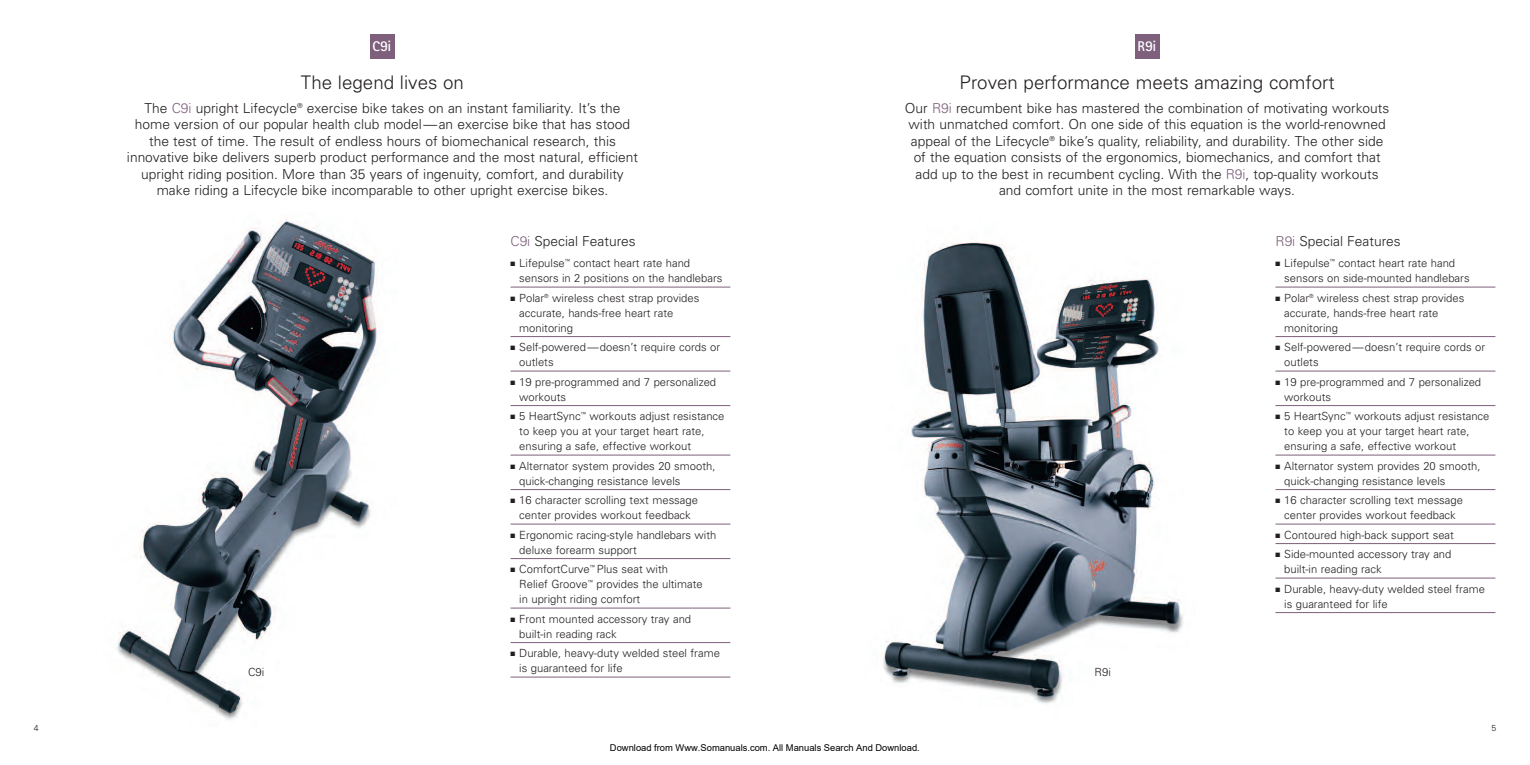
<style>
.page{position:relative;width:1530px;height:765px;background:#fff}
.page>*{position:absolute;margin:0;border:0;box-sizing:border-box;transform-origin:0 0}
.t1{font:300 18.75px "Univers";color:#231f20}
.t2{font:700 15px "Rotis Sans Serif";color:#fff}
.t3{font:300 13.75px/16.5px "Univers";color:#231f20;text-align:center}
.t4{font:300 11.25px/15px "Univers";color:#231f20}
.t5{font:9.38px "Arial";color:#000}
.t6{font:300 8.75px "Univers";color:#231f20}
.s1{font-size:14px}
.s2{color:#7e607c}
</style>
<div class="page">
<div style="left:370px;top:34px;width:24px;height:24px;background:#7e607c"></div>
<hr style="left:511px;top:287px;width:219px;height:1px;background:#7e607c">
<hr style="left:511px;top:336px;width:219px;height:1px;background:#7e607c">
<hr style="left:511px;top:371px;width:219px;height:1px;background:#7e607c">
<hr style="left:511px;top:405px;width:219px;height:1px;background:#7e607c">
<hr style="left:511px;top:455px;width:219px;height:1px;background:#7e607c">
<hr style="left:511px;top:489px;width:219px;height:1px;background:#7e607c">
<hr style="left:511px;top:524px;width:219px;height:1px;background:#7e607c">
<hr style="left:511px;top:558px;width:219px;height:1px;background:#7e607c">
<hr style="left:511px;top:608px;width:219px;height:1px;background:#7e607c">
<hr style="left:511px;top:642px;width:219px;height:1px;background:#7e607c">
<hr style="left:511px;top:677px;width:219px;height:1px;background:#7e607c">
<img style="left:117px;top:219px;width:260px;height:501px">
<div style="left:1135px;top:34px;width:24px;height:24px;background:#7e607c"></div>
<hr style="left:1276px;top:287px;width:219px;height:1px;background:#7e607c">
<hr style="left:1276px;top:336px;width:219px;height:1px;background:#7e607c">
<hr style="left:1276px;top:371px;width:219px;height:1px;background:#7e607c">
<hr style="left:1276px;top:405px;width:219px;height:1px;background:#7e607c">
<hr style="left:1276px;top:455px;width:219px;height:1px;background:#7e607c">
<hr style="left:1276px;top:489px;width:219px;height:1px;background:#7e607c">
<hr style="left:1276px;top:524px;width:219px;height:1px;background:#7e607c">
<hr style="left:1276px;top:543px;width:219px;height:1px;background:#7e607c">
<hr style="left:1276px;top:578px;width:219px;height:1px;background:#7e607c">
<hr style="left:1276px;top:612px;width:219px;height:1px;background:#7e607c">
<img style="left:882px;top:242px;width:301px;height:462px">
<p class="t6" style="left:34px;top:725px;width:6px">4</p>
<h2 class="t2" style="left:372px;top:41px;width:21px"><span class="s1">C</span>9i</h2>
<h1 class="t1" style="left:301px;top:76px;width:165px">The legend lives on</h1>
<p class="t3" style="left:127px;top:101px;width:513px">The <span class="s2">C9i</span> upright Lifecycle<sup>®</sup> exercise bike takes on an instant familiarity. It’s the home version of our popular health club model—an exercise bike that has stood the test of time. The result of endless hours of biomechanical research, this innovative bike delivers superb product performance and the most natural, efficient upright riding position. More than 35 years of ingenuity, comfort, and durability make riding a Lifecycle bike incomparable to other upright exercise bikes.</p>
<p class="t4" style="left:248px;top:666px;width:18px">C9i</p>
<p class="t3" style="left:511px;top:234px;width:127px"><span class="s2">C9i</span> Special Features</p>
<p class="t4" style="left:519px;top:257px;width:205px;text-indent:-9px">■ Lifepulse<sup>™</sup> contact heart rate hand sensors in 2 positions on the handlebars</p>
<p class="t4" style="left:519px;top:291px;width:182px;text-indent:-9px">■ Polar<sup>®</sup> wireless chest strap provides accurate, hands-free heart rate monitoring</p>
<p class="t4" style="left:519px;top:341px;width:202px;text-indent:-9px">■ Self-powered—doesn’t require cords or outlets</p>
<p class="t4" style="left:519px;top:375px;width:198px;text-indent:-9px">■ 19 pre-programmed and 7 personalized workouts</p>
<p class="t4" style="left:519px;top:410px;width:207px;text-indent:-9px">■ 5 HeartSync<sup>™</sup> workouts adjust resistance to keep you at your target heart rate, ensuring a safe, effective workout</p>
<p class="t4" style="left:519px;top:459px;width:198px;text-indent:-9px">■ Alternator system provides 20 smooth, quick-changing resistance levels</p>
<p class="t4" style="left:511px;top:494px;width:189px;text-align:center">■ 16 character scrolling text message center provides workout feedback</p>
<p class="t4" style="left:519px;top:528px;width:199px;text-indent:-9px">■ Ergonomic racing-style handlebars with deluxe forearm support</p>
<p class="t4" style="left:519px;top:563px;width:185px;text-indent:-9px">■ ComfortCurve<sup>™</sup> Plus seat with<br>Relief Groove<sup>™</sup> provides the ultimate in upright riding comfort</p>
<p class="t4" style="left:519px;top:612px;width:173px;text-indent:-9px">■ Front mounted accessory tray and built-in reading rack</p>
<p class="t4" style="left:519px;top:647px;width:202px;text-indent:-9px">■ Durable, heavy-duty welded steel frame is guaranteed for life</p>
<h2 class="t2" style="left:1137px;top:41px;width:21px"><span class="s1">R</span>9i</h2>
<h1 class="t1" style="left:960px;top:76px;width:377px">Proven performance meets amazing comfort</h1>
<p class="t3" style="left:905px;top:101px;width:486px">Our <span class="s2">R9i</span> recumbent bike has mastered the combination of motivating workouts with unmatched comfort. On one side of this equation is the world-renowned appeal of the Lifecycle<sup>®</sup> bike’s quality, reliability, and durability. The other side of the equation consists of the ergonomics, biomechanics, and comfort that add up to the best in recumbent cycling. With the <span class="s2">R9i</span>, top-quality workouts and comfort unite in the most remarkable ways.</p>
<p class="t4" style="left:1095px;top:666px;width:18px">R9i</p>
<p class="t3" style="left:1276px;top:234px;width:127px"><span class="s2">R9i</span> Special Features</p>
<p class="t4" style="left:1284px;top:257px;width:187px;text-indent:-9px">■ Lifepulse<sup>™</sup> contact heart rate hand sensors on side-mounted handlebars</p>
<p class="t4" style="left:1284px;top:291px;width:182px;text-indent:-9px">■ Polar<sup>®</sup> wireless chest strap provides accurate, hands-free heart rate monitoring</p>
<p class="t4" style="left:1284px;top:341px;width:202px;text-indent:-9px">■ Self-powered—doesn’t require cords or outlets</p>
<p class="t4" style="left:1284px;top:375px;width:198px;text-indent:-9px">■ 19 pre-programmed and 7 personalized workouts</p>
<p class="t4" style="left:1284px;top:410px;width:207px;text-indent:-9px">■ 5 HeartSync<sup>™</sup> workouts adjust resistance to keep you at your target heart rate, ensuring a safe, effective workout</p>
<p class="t4" style="left:1284px;top:459px;width:198px;text-indent:-9px">■ Alternator system provides 20 smooth, quick-changing resistance levels</p>
<p class="t4" style="left:1276px;top:494px;width:189px;text-align:center">■ 16 character scrolling text message center provides workout feedback</p>
<p class="t4" style="left:1276px;top:528px;width:180px">■ Contoured high-back support seat</p>
<p class="t4" style="left:1284px;top:548px;width:169px;text-indent:-9px">■ Side-mounted accessory tray and built-in reading rack</p>
<p class="t4" style="left:1284px;top:582px;width:202px;text-indent:-9px">■ Durable, heavy-duty welded steel frame is guaranteed for life</p>
<p class="t6" style="left:1491px;top:725px;width:6px">5</p>
<p class="t5" style="left:610px;top:742px;width:311px">Download from Www.Somanuals.com. All Manuals Search And Download.</p>
</div>
